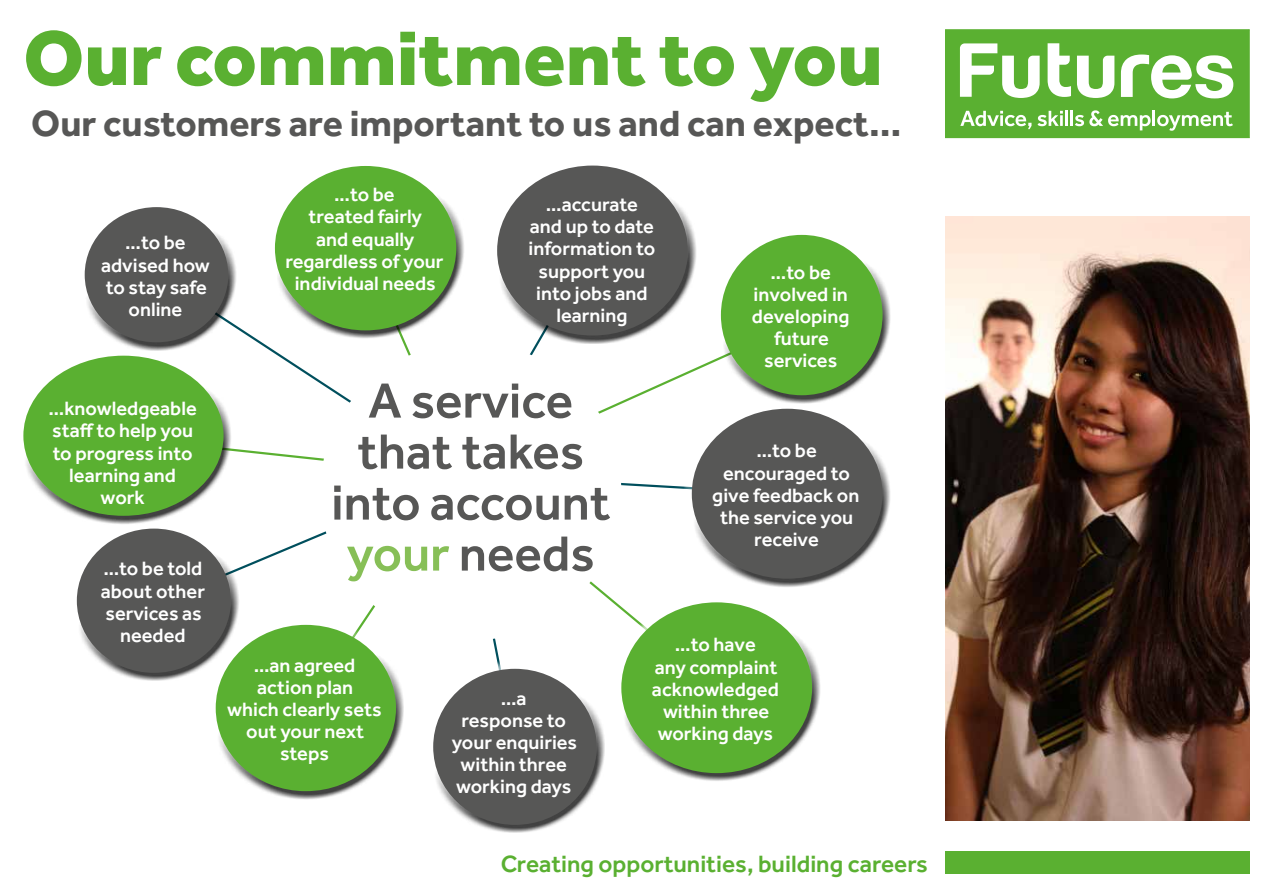
<style>
.page{position:relative;width:1263px;height:893px;background:#fff}
.page>*{position:absolute;margin:0;border:0;box-sizing:border-box;transform-origin:0 0}
.t1{font:800 79.8px "Effra";color:#5ab031}
.t2{font:500 51px/51px "Effra";color:#575756;text-align:center}
.t3{font:700 37.65px "Effra";color:#575756}
.t4{font:500 24.45px "Effra";color:#5ab031}
.t5{font:500 19.95px/22.2px "Effra";color:#fff;text-align:center}
.s1{color:#87bf57}
</style>
<div class="page">
<svg style="left:232px;top:326px;width:491px;height:335px"></svg>
<div style="left:320px;top:342px;width:301px;height:298px;background:#fff;border-radius:50%"></div>
<div style="left:713px;top:227px;width:164px;height:129px;background:#fff"></div>
<div style="left:723px;top:260px;width:168px;height:144px;background:#000;opacity:.75"></div>
<div style="left:721px;top:235px;width:161px;height:160px;background:#5ab031;border-radius:50%"></div>
<div style="left:86px;top:230px;width:151px;height:121px;background:#000;opacity:.75"></div>
<div style="left:85px;top:207px;width:143px;height:135px;background:#575756;border-radius:50%"></div>
<div style="left:499px;top:196px;width:197px;height:148px;background:#000;opacity:.75"></div>
<div style="left:497px;top:166px;width:191px;height:170px;background:#575756;border-radius:50%"></div>
<div style="left:684px;top:401px;width:193px;height:133px;background:#fff"></div>
<div style="left:693px;top:439px;width:198px;height:148px;background:#000;opacity:.75"></div>
<div style="left:692px;top:409px;width:190px;height:170px;background:#575756;border-radius:50%"></div>
<div style="left:435px;top:694px;width:170px;height:139px;background:#000;opacity:.75"></div>
<div style="left:433px;top:669px;width:164px;height:156px;background:#575756;border-radius:50%"></div>
<div style="left:15px;top:348px;width:204px;height:123px;background:#fff"></div>
<div style="left:25px;top:388px;width:207px;height:136px;background:#000;opacity:.75"></div>
<div style="left:23px;top:356px;width:201px;height:160px;background:#5ab031;border-radius:50%"></div>
<div style="left:277px;top:195px;width:188px;height:144px;background:#000;opacity:.75"></div>
<div style="left:275px;top:166px;width:181px;height:164px;background:#5ab031;border-radius:50%"></div>
<div style="left:69px;top:521px;width:158px;height:116px;background:#fff"></div>
<div style="left:78px;top:553px;width:161px;height:128px;background:#000;opacity:.75"></div>
<div style="left:77px;top:529px;width:154px;height:144px;background:#575756;border-radius:50%"></div>
<div style="left:208px;top:617px;width:183px;height:132px;background:#fff;opacity:.75"></div>
<div style="left:217px;top:653px;width:187px;height:147px;background:#000;opacity:.75"></div>
<div style="left:216px;top:625px;width:180px;height:166px;background:#5ab031;border-radius:50%"></div>
<div style="left:613px;top:595px;width:193px;height:134px;background:#fff"></div>
<div style="left:623px;top:632px;width:198px;height:149px;background:#000;opacity:.75"></div>
<div style="left:621px;top:602px;width:191px;height:171px;background:#5ab031;border-radius:50%"></div>
<div style="left:945px;top:30px;width:304px;height:108px;background:#5ab031"></div>
<svg style="left:960px;top:43px;width:80px;height:55px"></svg>
<svg style="left:1077px;top:56px;width:37px;height:42px"></svg>
<svg style="left:1047px;top:43px;width:24px;height:54px"></svg>
<svg style="left:1121px;top:55px;width:112px;height:43px"></svg>
<svg style="left:960px;top:111px;width:71px;height:18px"></svg>
<svg style="left:1037px;top:111px;width:26px;height:15px"></svg>
<hr style="left:1065px;top:111px;width:3px;height:15px;background:#fff">
<hr style="left:1070px;top:111px;width:3px;height:15px;background:#fff">
<svg style="left:1075px;top:110px;width:75px;height:20px"></svg>
<hr style="left:1152px;top:111px;width:3px;height:15px;background:#fff">
<svg style="left:1157px;top:112px;width:76px;height:19px"></svg>
<div style="left:945px;top:29px;width:305px;height:109px;border:1px solid #5ab031"></div>
<img style="left:945px;top:217px;width:305px;height:603px">
<div style="left:945px;top:851px;width:305px;height:22px;background:#5ab031"></div>
<h1 class="t1" style="left:23px;top:9px;width:861px">Our commitment to you</h1>
<h3 class="t3" style="left:31px;top:100px;width:871px">Our customers are important to us and can expect…</h3>
<p class="t5" style="left:101px;top:231px;width:110px">…to be advised how to stay safe online</p>
<p class="t5" style="left:49px;top:397px;width:150px">…knowledgeable staff to help you to progress into learning and work</p>
<p class="t5" style="left:101px;top:557px;width:106px">…to be told about other services as needed</p>
<p class="t5" style="left:285px;top:183px;width:160px">…to be<br>treated fairly<br>and equally regardless of your individual needs</p>
<p class="t5" style="left:529px;top:193px;width:128px">…accurate and up to date information to support you into jobs and learning</p>
<h2 class="t2" style="left:331px;top:374px;width:281px">A service that takes into account <span class="s1">your</span> needs</h2>
<p class="t5" style="left:752px;top:261px;width:99px">…to be involved in developing future services</p>
<p class="t5" style="left:712px;top:439px;width:149px">…to be encouraged to give feedback on the service you receive</p>
<p class="t5" style="left:227px;top:653px;width:156px">…an agreed action plan<br>which clearly sets out your next steps</p>
<p class="t5" style="left:452px;top:686px;width:127px">…a<br>response to your enquiries within three working days</p>
<p class="t5" style="left:652px;top:633px;width:128px">…to have<br>any complaint acknowledged within three working days</p>
<p class="t4" style="left:501px;top:849px;width:428px">Creating opportunities, building careers</p>
</div>
